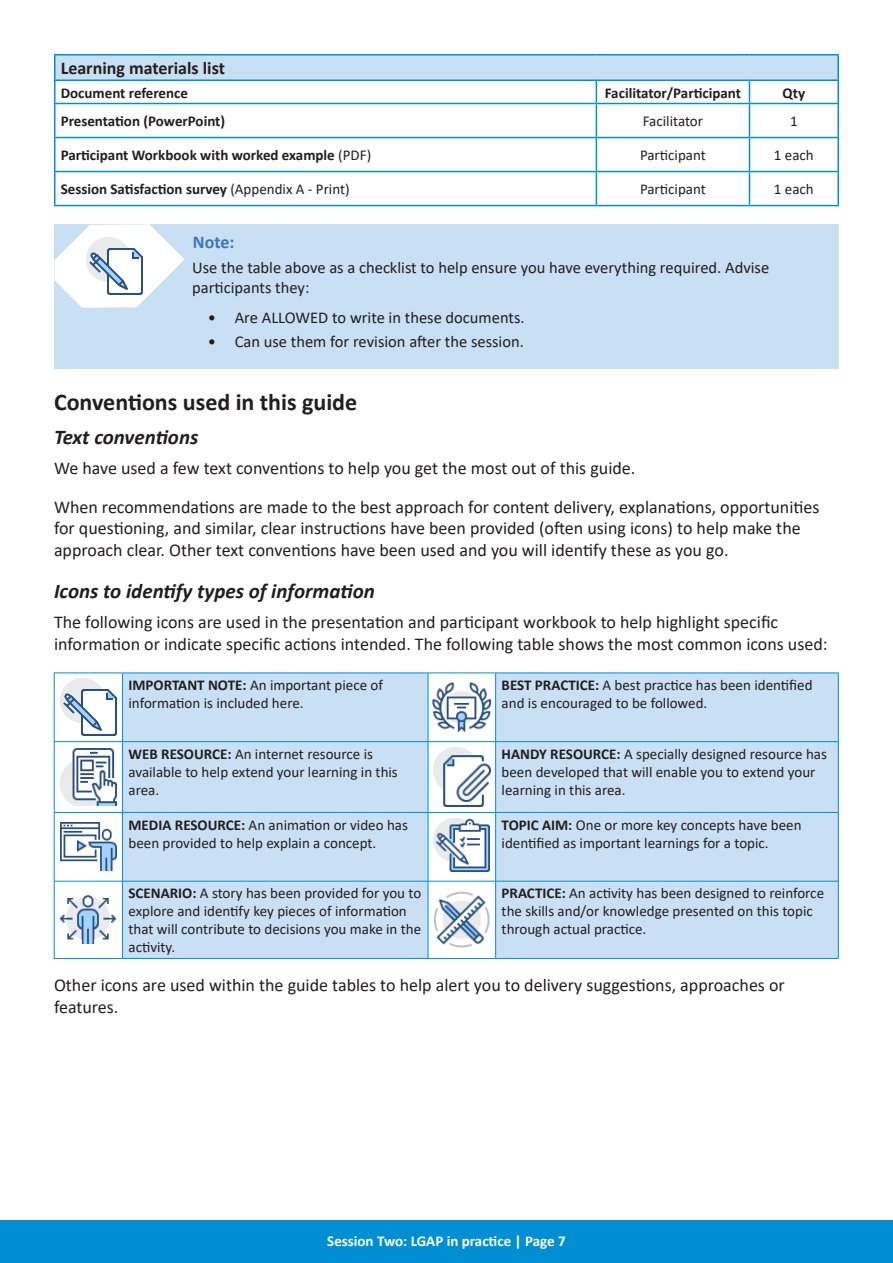
<style>
.page{position:relative;width:893px;height:1263px;background:#fff}
.page>*{position:absolute;margin:0;border:0;box-sizing:border-box;transform-origin:0 0}
.t1{font:700 24px "Calibri";color:#221e1f}
.t2{font:italic 700 21px "Calibri";color:#221e1f}
.t3{font:18px/21.6px "Calibri";color:#221e1f}
.t4{font:700 18px "Calibri";color:#221e1f}
.t5{font:700 18px "Calibri";color:#3977bc}
.t6{font:16.5px/19.8px "Calibri";color:#221e1f}
.t7{font:15px/18px "Calibri";color:#221e1f}
.t8{font:700 15px "Calibri";color:#221e1f}
.t9{font:700 15px "Calibri";color:#fff}
.s1{font-weight:400}
.s2{font-weight:700}
</style>
<div class="page">
<div style="left:0;top:1220px;width:893px;height:43px;background:#008fd3"></div>
<div style="left:54px;top:224px;width:785px;height:145px;background:#c9dff3"></div>
<svg style="left:54px;top:224px;width:131px;height:84px"></svg>
<img style="left:86px;top:238px;width:56px;height:56px">
<div style="left:55px;top:55px;width:783px;height:25px;background:#c9dff3"></div>
<hr style="left:54px;top:54px;width:542px;height:1px;background:#008fd3">
<hr style="left:596px;top:54px;width:153px;height:1px;background:#008fd3">
<hr style="left:749px;top:54px;width:90px;height:1px;background:#008fd3">
<hr style="left:837px;top:55px;width:2px;height:25px;background:#008fd3">
<hr style="left:54px;top:80px;width:542px;height:1px;background:#008fd3">
<svg style="left:54px;top:55px;width:1px;height:48px"></svg>
<hr style="left:596px;top:80px;width:153px;height:1px;background:#008fd3">
<svg style="left:596px;top:81px;width:1px;height:22px"></svg>
<hr style="left:749px;top:80px;width:90px;height:1px;background:#008fd3">
<svg style="left:749px;top:81px;width:1px;height:22px"></svg>
<hr style="left:837px;top:81px;width:2px;height:22px;background:#008fd3">
<hr style="left:54px;top:103px;width:542px;height:1px;background:#008fd3">
<hr style="left:54px;top:104px;width:1px;height:33px;background:#008fd3">
<hr style="left:596px;top:103px;width:153px;height:1px;background:#008fd3">
<hr style="left:596px;top:104px;width:1px;height:33px;background:#008fd3">
<hr style="left:749px;top:103px;width:90px;height:1px;background:#008fd3">
<hr style="left:749px;top:104px;width:1px;height:33px;background:#008fd3">
<hr style="left:837px;top:104px;width:2px;height:33px;background:#008fd3">
<hr style="left:54px;top:137px;width:542px;height:1px;background:#008fd3">
<hr style="left:54px;top:138px;width:1px;height:33px;background:#008fd3">
<hr style="left:596px;top:137px;width:153px;height:1px;background:#008fd3">
<hr style="left:596px;top:138px;width:1px;height:33px;background:#008fd3">
<hr style="left:749px;top:137px;width:90px;height:1px;background:#008fd3">
<hr style="left:749px;top:138px;width:1px;height:33px;background:#008fd3">
<hr style="left:837px;top:138px;width:2px;height:33px;background:#008fd3">
<hr style="left:54px;top:171px;width:542px;height:1px;background:#008fd3">
<hr style="left:54px;top:172px;width:1px;height:33px;background:#008fd3">
<hr style="left:596px;top:171px;width:153px;height:1px;background:#008fd3">
<hr style="left:596px;top:172px;width:1px;height:33px;background:#008fd3">
<hr style="left:749px;top:171px;width:90px;height:1px;background:#008fd3">
<hr style="left:749px;top:172px;width:1px;height:33px;background:#008fd3">
<hr style="left:837px;top:172px;width:2px;height:33px;background:#008fd3">
<hr style="left:54px;top:205px;width:542px;height:1px;background:#008fd3">
<hr style="left:596px;top:205px;width:153px;height:1px;background:#008fd3">
<hr style="left:749px;top:205px;width:90px;height:1px;background:#008fd3">
<div style="left:123px;top:674px;width:715px;height:284px;background:#c9dff3"></div>
<hr style="left:54px;top:673px;width:69px;height:1px;background:#008fd3">
<hr style="left:54px;top:673px;width:1px;height:68px;background:#008fd3">
<hr style="left:123px;top:673px;width:305px;height:1px;background:#008fd3">
<hr style="left:122px;top:673px;width:1px;height:68px;background:#008fd3">
<hr style="left:428px;top:673px;width:68px;height:1px;background:#008fd3">
<hr style="left:428px;top:673px;width:1px;height:68px;background:#008fd3">
<hr style="left:496px;top:673px;width:342px;height:1px;background:#008fd3">
<hr style="left:495px;top:673px;width:1px;height:68px;background:#008fd3">
<hr style="left:838px;top:673px;width:1px;height:68px;background:#008fd3">
<hr style="left:54px;top:741px;width:69px;height:1px;background:#008fd3">
<hr style="left:54px;top:742px;width:1px;height:70px;background:#008fd3">
<hr style="left:123px;top:741px;width:305px;height:1px;background:#008fd3">
<hr style="left:122px;top:742px;width:1px;height:70px;background:#008fd3">
<hr style="left:428px;top:741px;width:68px;height:1px;background:#008fd3">
<hr style="left:428px;top:742px;width:1px;height:70px;background:#008fd3">
<hr style="left:496px;top:741px;width:342px;height:1px;background:#008fd3">
<hr style="left:495px;top:742px;width:1px;height:70px;background:#008fd3">
<hr style="left:838px;top:742px;width:1px;height:70px;background:#008fd3">
<hr style="left:54px;top:812px;width:69px;height:1px;background:#008fd3">
<hr style="left:54px;top:813px;width:1px;height:68px;background:#008fd3">
<hr style="left:123px;top:812px;width:305px;height:1px;background:#008fd3">
<hr style="left:122px;top:813px;width:1px;height:68px;background:#008fd3">
<hr style="left:428px;top:812px;width:68px;height:1px;background:#008fd3">
<hr style="left:428px;top:813px;width:1px;height:68px;background:#008fd3">
<hr style="left:496px;top:812px;width:342px;height:1px;background:#008fd3">
<hr style="left:495px;top:813px;width:1px;height:68px;background:#008fd3">
<hr style="left:838px;top:813px;width:1px;height:68px;background:#008fd3">
<hr style="left:54px;top:881px;width:69px;height:1px;background:#008fd3">
<hr style="left:54px;top:881px;width:1px;height:77px;background:#008fd3">
<hr style="left:123px;top:881px;width:305px;height:1px;background:#008fd3">
<hr style="left:122px;top:881px;width:1px;height:77px;background:#008fd3">
<hr style="left:428px;top:881px;width:68px;height:1px;background:#008fd3">
<hr style="left:428px;top:881px;width:1px;height:77px;background:#008fd3">
<hr style="left:496px;top:881px;width:342px;height:1px;background:#008fd3">
<hr style="left:495px;top:881px;width:1px;height:77px;background:#008fd3">
<hr style="left:838px;top:881px;width:1px;height:77px;background:#008fd3">
<hr style="left:54px;top:958px;width:69px;height:1px;background:#008fd3">
<hr style="left:123px;top:958px;width:305px;height:1px;background:#008fd3">
<hr style="left:428px;top:958px;width:68px;height:1px;background:#008fd3">
<hr style="left:496px;top:958px;width:342px;height:1px;background:#008fd3">
<img style="left:60px;top:679px;width:56px;height:57px">
<img style="left:433px;top:682px;width:58px;height:50px">
<img style="left:60px;top:749px;width:56px;height:56px">
<img style="left:433px;top:748px;width:57px;height:58px">
<img style="left:60px;top:823px;width:56px;height:48px">
<img style="left:434px;top:818px;width:56px;height:53px">
<img style="left:60px;top:896px;width:57px;height:48px">
<img style="left:434px;top:892px;width:56px;height:56px">
<p class="t4" style="left:61px;top:56px;width:166px">Learning materials list</p>
<p class="t8" style="left:61px;top:87px;width:129px">Document reference</p>
<p class="t8" style="left:605px;top:82px;width:138px">Facilitator/Participant</p>
<p class="t8" style="left:782px;top:87px;width:24px">Qty</p>
<p class="t8" style="left:61px;top:111px;width:166px">Presentation (PowerPoint)</p>
<p class="t7" style="left:643px;top:113px;width:62px">Facilitator</p>
<p class="t7" style="left:790px;top:113px;width:9px">1</p>
<p class="t8" style="left:61px;top:145px;width:312px">Participant Workbook with worked example <span class="s1">(PDF)</span></p>
<p class="t7" style="left:640px;top:146px;width:67px">Participant</p>
<p class="t7" style="left:774px;top:147px;width:41px">1 each</p>
<p class="t8" style="left:61px;top:179px;width:290px">Session Satisfaction survey <span class="s1">(Appendix A - Print)</span></p>
<p class="t7" style="left:640px;top:180px;width:67px">Participant</p>
<p class="t7" style="left:774px;top:181px;width:41px">1 each</p>
<p class="t5" style="left:193px;top:235px;width:43px">Note:</p>
<p class="t6" style="left:192px;top:259px;width:579px">Use the table above as a checklist to help ensure you have everything required. Advise participants they:</p>
<p class="t6" style="left:208px;top:309px;width:318px">• Are ALLOWED to write in these documents.</p>
<p class="t6" style="left:208px;top:333px;width:318px">• Can use them for revision after the session.</p>
<h1 class="t1" style="left:54px;top:385px;width:305px">Conventions used in this guide</h1>
<h2 class="t2" style="left:54px;top:422px;width:146px">Text conventions</h2>
<p class="t3" style="left:54px;top:448px;width:767px;line-height:38.5px">We have used a few text conventions to help you get the most out of this guide.<br>When recommendations are made to the best approach for content delivery, explanations, opportunities</p>
<p class="t3" style="left:54px;top:517px;width:748px">for questioning, and similar, clear instructions have been provided (often using icons) to help make the approach clear. Other text conventions have been used and you will identify these as you go.</p>
<h2 class="t2" style="left:54px;top:576px;width:322px">Icons to identify types of information</h2>
<p class="t3" style="left:54px;top:611px;width:775px">The following icons are used in the presentation and participant workbook to help highlight specific information or indicate specific actions intended. The following table shows the most common icons used:</p>
<p class="t7" style="left:129px;top:677px;width:256px"><span class="s2">IMPORTANT NOTE:</span> An important piece of information is included here.</p>
<p class="t7" style="left:502px;top:676px;width:312px"><span class="s2">BEST PRACTICE:</span> A best practice has been identified and is encouraged to be followed.</p>
<p class="t7" style="left:129px;top:746px;width:271px"><span class="s2">WEB RESOURCE:</span> An internet resource is available to help extend your learning in this area.</p>
<p class="t7" style="left:502px;top:746px;width:327px"><span class="s2">HANDY RESOURCE:</span> A specially designed resource has been developed that will enable you to extend your learning in this area.</p>
<p class="t7" style="left:129px;top:815px;width:281px"><span class="s2">MEDIA RESOURCE:</span> An animation or video has been provided to help explain a concept.</p>
<p class="t7" style="left:502px;top:817px;width:301px"><span class="s2">TOPIC AIM:</span> One or more key concepts have been identified as important learnings for a topic.</p>
<p class="t7" style="left:129px;top:885px;width:294px"><span class="s2">SCENARIO:</span> A story has been provided for you to explore and identify key pieces of information that will contribute to decisions you make in the activity.</p>
<p class="t7" style="left:502px;top:884px;width:324px"><span class="s2">PRACTICE:</span> An activity has been designed to reinforce the skills and/or knowledge presented on this topic through actual practice.</p>
<p class="t3" style="left:54px;top:974px;width:732px">Other icons are used within the guide tables to help alert you to delivery suggestions, approaches or features.</p>
<p class="t9" style="left:327px;top:1230px;width:240px">Session Two: LGAP in practice | Page 7</p>
</div>
